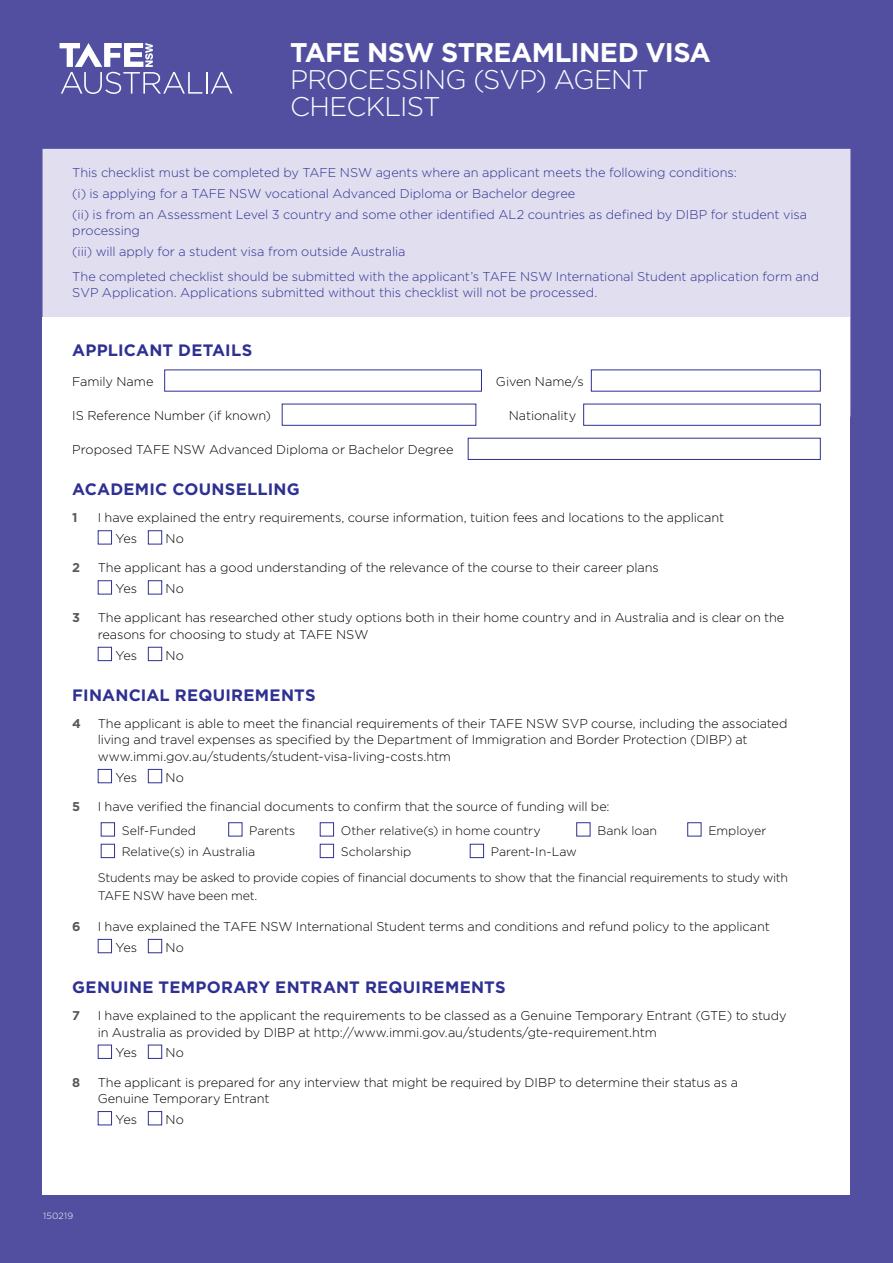
<style>
.page{position:relative;width:893px;height:1263px;background:#524fa1}
.page>*{position:absolute;margin:0;border:0;box-sizing:border-box;transform-origin:0 0}
.t1{font:300 27px/27px "Gotham";letter-spacing:-.03em;color:#fff}
.t2{font:700 27px "Gotham";letter-spacing:-.025em;color:#fff}
.t3{font:700 16.5px "Gotham";letter-spacing:.015em;color:#2e3092}
.t4{font:300 12.75px/16.5px "Gotham";letter-spacing:-.005em;color:#000}
.t5{font:300 12.75px/20.7px "Gotham";letter-spacing:-.005em;color:#2e3092}
.t6{font:700 12.75px "Gotham";color:#58595b}
.t7{font:300 12.3px/25.8px "Gotham";letter-spacing:-.01em;color:#000}
.t8{font:300 9px "Gotham";letter-spacing:.02em;color:#fff}
</style>
<div class="page">
<div style="left:43px;top:149px;width:807px;height:169px;background:#e0deef"></div>
<div style="left:43px;top:318px;width:807px;height:877px;background:#fff"></div>
<div style="left:282px;top:404px;width:194px;height:22px;background:#fff;border:1px solid #2e3092"></div>
<div style="left:583px;top:404px;width:238px;height:22px;background:#fff;border:1px solid #2e3092"></div>
<div style="left:468px;top:438px;width:353px;height:22px;background:#fff;border:1px solid #2e3092"></div>
<div style="left:98px;top:530px;width:14px;height:14px;border:1px solid #2e3092"></div>
<div style="left:148px;top:530px;width:14px;height:14px;border:1px solid #2e3092"></div>
<div style="left:98px;top:580px;width:14px;height:14px;border:1px solid #2e3092"></div>
<div style="left:148px;top:580px;width:14px;height:14px;border:1px solid #2e3092"></div>
<div style="left:98px;top:647px;width:14px;height:14px;border:1px solid #2e3092"></div>
<div style="left:148px;top:647px;width:14px;height:14px;border:1px solid #2e3092"></div>
<div style="left:98px;top:769px;width:14px;height:14px;border:1px solid #2e3092"></div>
<div style="left:148px;top:769px;width:14px;height:14px;border:1px solid #2e3092"></div>
<div style="left:101px;top:822px;width:14px;height:14px;border:1px solid #2e3092"></div>
<div style="left:228px;top:822px;width:14px;height:14px;border:1px solid #2e3092"></div>
<div style="left:320px;top:822px;width:14px;height:14px;border:1px solid #2e3092"></div>
<div style="left:576px;top:822px;width:14px;height:14px;border:1px solid #2e3092"></div>
<div style="left:687px;top:822px;width:14px;height:14px;border:1px solid #2e3092"></div>
<div style="left:101px;top:844px;width:14px;height:14px;border:1px solid #2e3092"></div>
<div style="left:320px;top:844px;width:14px;height:14px;border:1px solid #2e3092"></div>
<div style="left:470px;top:844px;width:14px;height:14px;border:1px solid #2e3092"></div>
<div style="left:98px;top:939px;width:14px;height:14px;border:1px solid #2e3092"></div>
<div style="left:148px;top:939px;width:14px;height:14px;border:1px solid #2e3092"></div>
<div style="left:98px;top:1045px;width:14px;height:14px;border:1px solid #2e3092"></div>
<div style="left:148px;top:1045px;width:14px;height:14px;border:1px solid #2e3092"></div>
<div style="left:98px;top:1111px;width:14px;height:14px;border:1px solid #2e3092"></div>
<div style="left:148px;top:1111px;width:14px;height:14px;border:1px solid #2e3092"></div>
<hr style="left:206px;top:72px;width:2px;height:22px;background:#fff">
<svg style="left:211px;top:72px;width:21px;height:22px"></svg>
<svg style="left:60px;top:43px;width:142px;height:51px"></svg>
<h1 class="t2" style="left:290px;top:36px;width:422px">TAFE NSW STREAMLINED VISA</h1>
<h1 class="t1" style="left:290px;top:66px;width:360px">PROCESSING (SVP) AGENT<br>CHECKLIST</h1>
<p class="t5" style="left:72px;top:162px;width:736px">This checklist must be completed by TAFE NSW agents where an applicant meets the following conditions:<br>(i) is applying for a TAFE NSW vocational Advanced Diploma or Bachelor degree<br>(ii) is from an Assessment Level 3 country and some other identified AL2 countries as defined by DIBP for student visa</p>
<p class="t5" style="left:72px;top:220px;width:335px">processing<br>(iii) will apply for a student visa from outside Australia</p>
<p class="t5" style="left:72px;top:268px;width:748px;line-height:16.5px">The completed checklist should be submitted with the applicant’s TAFE NSW International Student application form and<br>SVP Application. Applications submitted without this checklist will not be processed.</p>
<p class="t3" style="left:72px;top:340px;width:182px">APPLICANT DETAILS</p>
<p class="t4" style="left:72px;top:373px;width:83px">Family Name</p>
<p class="t4" style="left:496px;top:373px;width:89px">Given Name/s</p>
<p class="t4" style="left:72px;top:407px;width:200px">IS Reference Number (if known)</p>
<p class="t4" style="left:509px;top:407px;width:69px">Nationality</p>
<p class="t4" style="left:72px;top:441px;width:383px">Proposed TAFE NSW Advanced Diploma or Bachelor Degree</p>
<p class="t3" style="left:72px;top:479px;width:229px">ACADEMIC COUNSELLING</p>
<p class="t6" style="left:72px;top:510px;width:7px">1</p>
<p class="t4" style="left:115px;top:507px;width:610px;line-height:20.7px;text-indent:-18px">I have explained the entry requirements, course information, tuition fees and locations to the applicant<br>Yes</p>
<p class="t4" style="left:166px;top:530px;width:20px">No</p>
<p class="t6" style="left:72px;top:560px;width:9px">2</p>
<p class="t4" style="left:115px;top:557px;width:545px;line-height:20.7px;text-indent:-18px">The applicant has a good understanding of the relevance of the course to their career plans<br>Yes</p>
<p class="t4" style="left:166px;top:580px;width:20px">No</p>
<p class="t6" style="left:72px;top:610px;width:9px">3</p>
<p class="t4" style="left:98px;top:609px;width:688px">The applicant has researched other study options both in their home country and in Australia and is clear on the reasons for choosing to study at TAFE NSW</p>
<p class="t4" style="left:115px;top:647px;width:23px">Yes</p>
<p class="t4" style="left:166px;top:647px;width:20px">No</p>
<p class="t3" style="left:72px;top:685px;width:245px">FINANCIAL REQUIREMENTS</p>
<p class="t6" style="left:72px;top:716px;width:10px">4</p>
<p class="t4" style="left:98px;top:715px;width:691px">The applicant is able to meet the financial requirements of their TAFE NSW SVP course, including the associated living and travel expenses as specified by the Department of Immigration and Border Protection (DIBP) at www.immi.gov.au/students/student-visa-living-costs.htm</p>
<p class="t4" style="left:115px;top:769px;width:23px">Yes</p>
<p class="t4" style="left:166px;top:769px;width:20px">No</p>
<p class="t6" style="left:72px;top:799px;width:10px">5</p>
<p class="t4" style="left:98px;top:798px;width:513px">I have verified the financial documents to confirm that the source of funding will be:</p>
<p class="t7" style="left:122px;top:818px;width:76px">Self-Funded</p>
<p class="t7" style="left:249px;top:818px;width:47px">Parents</p>
<p class="t7" style="left:341px;top:818px;width:202px">Other relative(s) in home country</p>
<p class="t7" style="left:597px;top:818px;width:61px">Bank loan</p>
<p class="t7" style="left:708px;top:818px;width:60px">Employer</p>
<p class="t7" style="left:122px;top:839px;width:135px">Relative(s) in Australia</p>
<p class="t7" style="left:341px;top:839px;width:72px">Scholarship</p>
<p class="t7" style="left:98px;top:839px;width:692px;text-indent:393px">Parent-In-Law<br>Students may be asked to provide copies of financial documents to show that the financial requirements to study with</p>
<p class="t7" style="left:98px;top:882px;width:161px">TAFE NSW have been met.</p>
<p class="t6" style="left:72px;top:919px;width:10px">6</p>
<p class="t4" style="left:115px;top:916px;width:656px;line-height:20.7px;text-indent:-18px">I have explained the TAFE NSW International Student terms and conditions and refund policy to the applicant<br>Yes</p>
<p class="t4" style="left:166px;top:939px;width:20px">No</p>
<p class="t3" style="left:72px;top:977px;width:435px">GENUINE TEMPORARY ENTRANT REQUIREMENTS</p>
<p class="t6" style="left:72px;top:1008px;width:9px">7</p>
<p class="t4" style="left:98px;top:1007px;width:690px">I have explained to the applicant the requirements to be classed as a Genuine Temporary Entrant (GTE) to study in Australia as provided by DIBP at http://www.immi.gov.au/students/gte-requirement.htm</p>
<p class="t4" style="left:115px;top:1044px;width:23px">Yes</p>
<p class="t4" style="left:166px;top:1044px;width:20px">No</p>
<p class="t6" style="left:72px;top:1074px;width:10px">8</p>
<p class="t4" style="left:98px;top:1074px;width:642px">The applicant is prepared for any interview that might be required by DIBP to determine their status as a<br>Genuine Temporary Entrant</p>
<p class="t4" style="left:115px;top:1111px;width:23px">Yes</p>
<p class="t4" style="left:166px;top:1111px;width:20px">No</p>
<p class="t8" style="left:43px;top:1210px;width:31px">150219</p>
</div>
